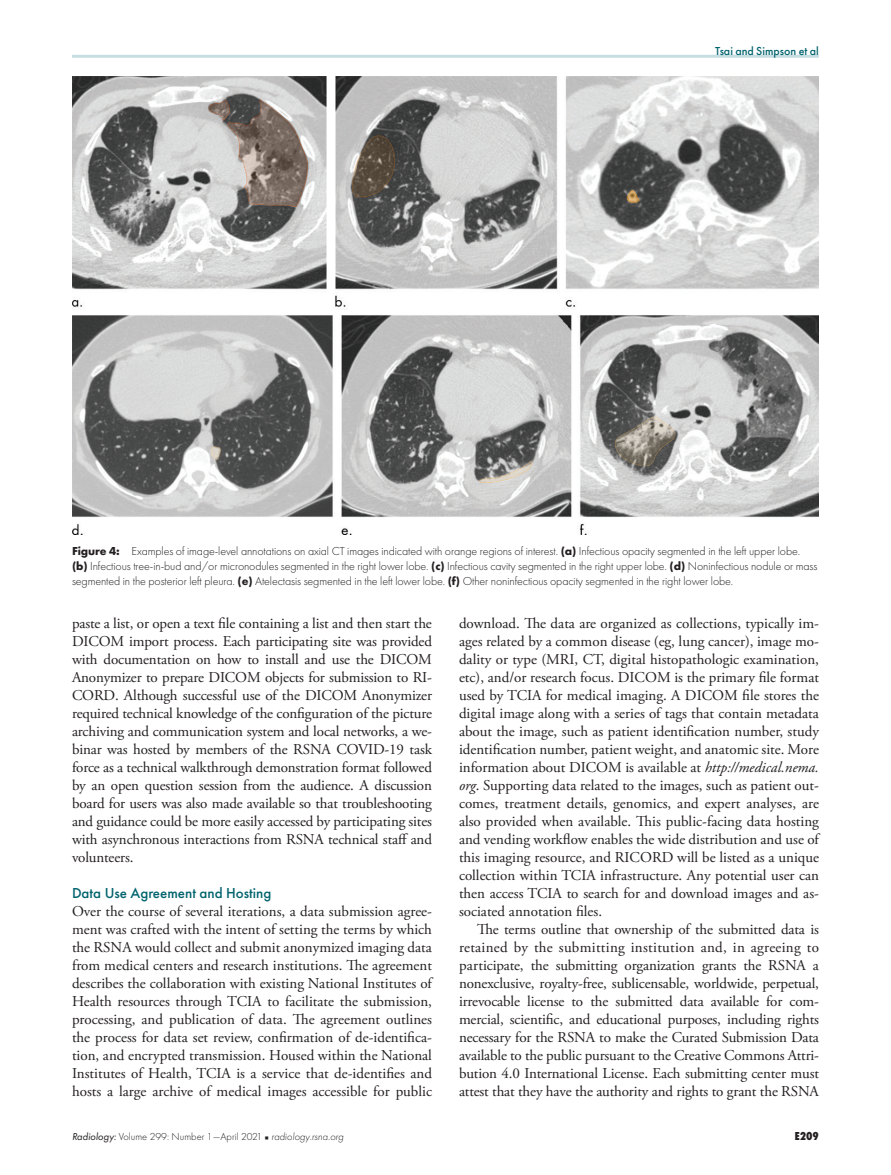
<style>
.page{position:relative;width:891px;height:1175px;background:#fff}
.page>*{position:absolute;margin:0;border:0;box-sizing:border-box;transform-origin:0 0}
.t1{font:15px/18px "Adobe Garamond Pro";letter-spacing:-.01em;color:#231f20;text-align:justify}
.t2{font:500 15px "Futura PT";color:#00636d}
.t3{font:300 12px/15px "Futura PT";letter-spacing:-.01em;color:#231f20}
.t4{font:500 12px "Futura PT";color:#00636d}
.t5{font:800 12px "Futura PT Cond";color:#231f20}
.t6{font:300 10.5px "Futura PT";color:#231f20}
.s1{font-weight:700}
.s2{font-style:italic}
.s3{font-weight:400;font-style:italic}
.s4{font-family:"Universal Newswith Comm Pi";font-weight:400;font-size:6px}
</style>
<div class="page">
<hr style="left:72px;top:55px;width:747px;height:3px;background:#c6dee1">
<img style="left:72px;top:76px;width:747px;height:458px">
<p class="t4" style="left:715px;top:44px;width:105px">Tsai and Simpson et al</p>
<p class="t3" style="left:72px;top:544px;width:747px"><span class="s1">Figure 4:</span> Examples of image-level annotations on axial CT images indicated with orange regions of interest. <span class="s1">(a)</span> Infectious opacity segmented in the left upper lobe. <span class="s1">(b)</span> Infectious tree-in-bud and/or micronodules segmented in the right lower lobe. <span class="s1">(c)</span> Infectious cavity segmented in the right upper lobe. <span class="s1">(d)</span> Noninfectious nodule or mass segmented in the posterior left pleura. <span class="s1">(e)</span> Atelectasis segmented in the left lower lobe. <span class="s1">(f)</span> Other noninfectious opacity segmented in the right lower lobe.</p>
<p class="t1" style="left:72px;top:615px;width:362px">paste a list, or open a text file containing a list and then start the DICOM import process. Each participating site was provided with documentation on how to install and use the DICOM Anonymizer to prepare DICOM objects for submission to RI-CORD. Although successful use of the DICOM Anonymizer required technical knowledge of the configuration of the picture archiving and communication system and local networks, a we&shy;binar was hosted by members of the RSNA COVID-19 task force as a technical walkthrough demonstration format followed by an open question session from the audience. A discussion board for users was also made available so that troubleshooting and guidance could be more easily accessed by participating sites with asynchronous interactions from RSNA technical staff and volunteers.</p>
<p class="t2" style="left:72px;top:884px;width:201px">Data Use Agreement and Hosting</p>
<p class="t1" style="left:72px;top:903px;width:362px">Over the course of several iterations, a data submission agree&shy;ment was crafted with the intent of setting the terms by which the RSNA would collect and submit anonymized imaging data from medical centers and research institutions. The agreement describes the collaboration with existing National Institutes of Health resources through TCIA to facilitate the submission, processing, and publication of data. The agreement outlines the process for data set review, confirmation of de-identifica&shy;tion, and encrypted transmission. Housed within the National Institutes of Health, TCIA is a service that de-identifies and hosts a large archive of medical images accessible for public</p>
<p class="t1" style="left:459px;top:615px;width:362px">download. The data are organized as collections, typically im&shy;ages related by a common disease (eg, lung cancer), image mo&shy;dality or type (MRI, CT, digital histopathologic examination, etc), and/or research focus. DICOM is the primary file format used by TCIA for medical imaging. A DICOM file stores the digital image along with a series of tags that contain metadata about the image, such as patient identification number, study identification number, patient weight, and anatomic site. More information about DICOM is available at <span class="s2">http://medical.nema. org</span>. Supporting data related to the images, such as patient out&shy;comes, treatment details, genomics, and expert analyses, are also provided when available. This public-facing data hosting and vending workflow enables the wide distribution and use of this imaging resource, and RICORD will be listed as a unique collection within TCIA infrastructure. Any potential user can then access TCIA to search for and download images and as&shy;sociated annotation files.</p>
<p class="t1" style="left:459px;top:921px;width:362px;text-indent:18px">The terms outline that ownership of the submitted data is retained by the submitting institution and, in agreeing to participate, the submitting organization grants the RSNA a nonexclusive, royalty-free, sublicensable, worldwide, perpetual, irrevocable license to the submitted data available for com&shy;mercial, scientific, and educational purposes, including rights necessary for the RSNA to make the Curated Submission Data available to the public pursuant to the Creative Commons Attri&shy;bution 4.0 International License. Each submitting center must attest that they have the authority and rights to grant the RSNA</p>
<p class="t6" style="left:72px;top:1131px;width:273px"><span class="s3">Radiology:</span> Volume 299: Number 1—April 2021 <span class="s4">n</span> <span class="s2">radiology.rsna.org</span></p>
<p class="t5" style="left:795px;top:1129px;width:26px">E209</p>
</div>
